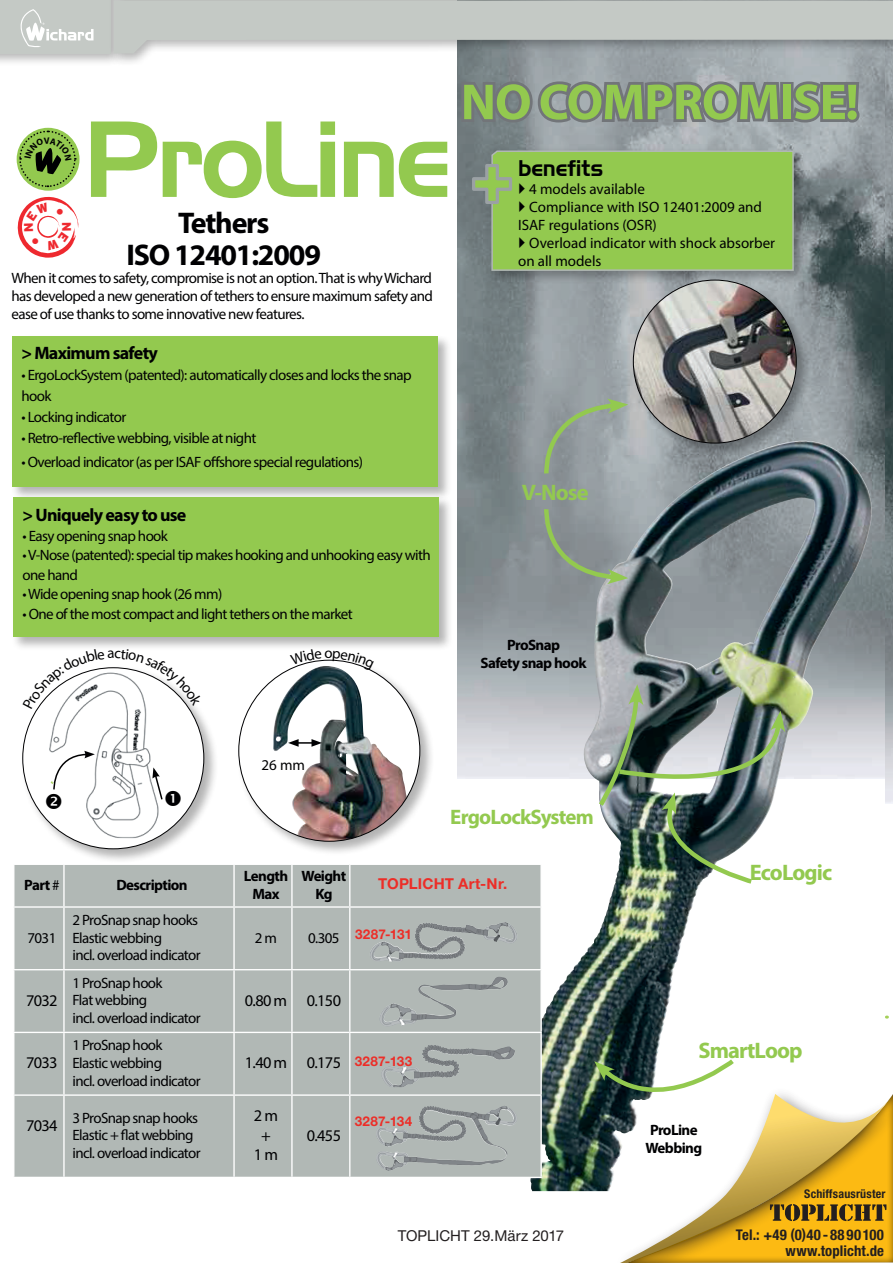
<style>
.page{position:relative;width:893px;height:1263px;background:#fff}
.page>*{position:absolute;margin:0;border:0;box-sizing:border-box;transform-origin:0 0}
.t1{font:108px "Slicker";letter-spacing:-.04em;color:#93c94f}
.t2{font:700 51px "Myriad Pro";letter-spacing:-.02em;color:#93c94f}
.t3{font:700 30px "Myriad Pro";letter-spacing:-.04em;color:#000002}
.t4{font:700 22.5px "Myriad Pro";letter-spacing:-.04em;color:#93c94f}
.t5{font:22.5px "Slicker";color:#000002}
.t6{font:700 21px "Myriad Pro";letter-spacing:-.04em;color:#93c94f}
.t7{font:700 18px "Myriad Pro";letter-spacing:-.04em;color:#000002}
.t8{font:16.35px/19.6px "Myriad Pro";letter-spacing:-.04em;color:#000002;text-align:center}
.t9{font:15px/17.7px "Myriad Pro";letter-spacing:-.04em;color:#000002}
.t10{font:15px "Myriad Pro";color:#000002}
.t11{font:700 15px/18px "Myriad Pro";letter-spacing:-.04em;color:#000002;text-align:center}
.t12{font:15px "Helvetica Neue LTW1 G";color:#231f20}
.t13{font:700 15px "Helvetica Neue LTW1 G";letter-spacing:.01em;color:#ec2e28}
.t14{font:700 condensed 14.7px/15.8px "Helvetica Neue LTW1 G";letter-spacing:.01em;color:#231f20;text-align:right}
.t15{font:700 13.5px "Helvetica Neue LTW1 G";letter-spacing:.02em;color:#ec2e28}
.t16{font:700 condensed 12px "Helvetica Neue LTW1 G";letter-spacing:.015em;color:#231f20}
.s1{font-weight:400}
</style>
<div class="page">
<img style="left:458px;top:272px;width:427px;height:507px">
<img style="left:519px;top:442px;width:270px;height:632px">
<div style="left:10px;top:334px;width:442px;height:167px;background:#000002;opacity:.3"></div>
<div style="left:12px;top:336px;width:426px;height:151px;background:#93c94f"></div>
<div style="left:11px;top:495px;width:442px;height:156px;background:#000002;opacity:.3"></div>
<div style="left:13px;top:497px;width:426px;height:140px;background:#93c94f"></div>
<div style="left:487px;top:146px;width:320px;height:138px;background:#000002;opacity:.3"></div>
<div style="left:14px;top:865px;width:526px;height:312px;background:#b1b8b5"></div>
<hr style="left:63px;top:865px;width:2px;height:41px;background:#fff">
<hr style="left:233px;top:865px;width:2px;height:41px;background:#fff">
<hr style="left:291px;top:865px;width:2px;height:41px;background:#fff">
<hr style="left:350px;top:863px;width:192px;height:2px;background:#fff">
<hr style="left:349px;top:865px;width:1px;height:41px;background:#fff">
<hr style="left:540px;top:865px;width:2px;height:41px;background:#fff">
<hr style="left:13px;top:906px;width:51px;height:2px;background:#fff">
<hr style="left:64px;top:906px;width:170px;height:2px;background:#fff">
<hr style="left:63px;top:908px;width:2px;height:61px;background:#fff">
<hr style="left:234px;top:906px;width:58px;height:2px;background:#fff">
<hr style="left:233px;top:908px;width:2px;height:61px;background:#fff">
<hr style="left:292px;top:906px;width:58px;height:2px;background:#fff">
<hr style="left:291px;top:908px;width:2px;height:61px;background:#fff">
<hr style="left:350px;top:906px;width:192px;height:2px;background:#fff">
<hr style="left:349px;top:908px;width:1px;height:61px;background:#fff">
<hr style="left:540px;top:908px;width:2px;height:61px;background:#fff">
<hr style="left:13px;top:969px;width:51px;height:1px;background:#fff">
<hr style="left:64px;top:969px;width:170px;height:1px;background:#fff">
<hr style="left:63px;top:970px;width:2px;height:62px;background:#fff">
<hr style="left:234px;top:969px;width:58px;height:1px;background:#fff">
<hr style="left:233px;top:970px;width:2px;height:62px;background:#fff">
<hr style="left:292px;top:969px;width:58px;height:1px;background:#fff">
<hr style="left:291px;top:970px;width:2px;height:62px;background:#fff">
<hr style="left:350px;top:969px;width:192px;height:1px;background:#fff">
<hr style="left:349px;top:970px;width:1px;height:62px;background:#fff">
<hr style="left:540px;top:970px;width:2px;height:62px;background:#fff">
<hr style="left:13px;top:1032px;width:51px;height:1px;background:#fff">
<hr style="left:64px;top:1032px;width:170px;height:1px;background:#fff">
<hr style="left:63px;top:1033px;width:2px;height:61px;background:#fff">
<hr style="left:234px;top:1032px;width:58px;height:1px;background:#fff">
<hr style="left:233px;top:1033px;width:2px;height:61px;background:#fff">
<hr style="left:292px;top:1032px;width:58px;height:1px;background:#fff">
<hr style="left:291px;top:1033px;width:2px;height:61px;background:#fff">
<hr style="left:350px;top:1032px;width:192px;height:1px;background:#fff">
<hr style="left:349px;top:1033px;width:1px;height:61px;background:#fff">
<hr style="left:540px;top:1033px;width:2px;height:61px;background:#fff">
<hr style="left:13px;top:1094px;width:51px;height:2px;background:#fff">
<hr style="left:64px;top:1094px;width:170px;height:2px;background:#fff">
<hr style="left:63px;top:1096px;width:2px;height:81px;background:#fff">
<hr style="left:234px;top:1094px;width:58px;height:2px;background:#fff">
<hr style="left:233px;top:1096px;width:2px;height:81px;background:#fff">
<hr style="left:292px;top:1094px;width:58px;height:2px;background:#fff">
<hr style="left:291px;top:1096px;width:2px;height:81px;background:#fff">
<hr style="left:350px;top:1094px;width:192px;height:2px;background:#fff">
<hr style="left:349px;top:1096px;width:1px;height:81px;background:#fff">
<img style="left:415px;top:922px;width:90px;height:30px">
<img style="left:379px;top:977px;width:119px;height:50px">
<img style="left:403px;top:1045px;width:51px;height:28px">
<svg style="left:542px;top:505px;width:86px;height:79px;background:#8d9892"></svg>
<img style="left:596px;top:684px;width:189px;height:202px">
<svg style="left:594px;top:1057px;width:143px;height:62px"></svg>
<img style="left:419px;top:1105px;width:85px;height:29px">
<svg style="left:542px;top:398px;width:86px;height:80px;background:#96a29b"></svg>
<div style="left:21px;top:666px;width:197px;height:197px;background:#000002;opacity:.3"></div>
<div style="left:23px;top:668px;width:181px;height:181px;background:#fff;border-radius:50%"></div>
<img style="left:47px;top:709px;width:120px;height:129px">
<div style="left:237px;top:658px;width:197px;height:198px;background:#000002;opacity:.3"></div>
<div style="left:239px;top:660px;width:181px;height:181px;background:#fff;border-radius:50%"></div>
<img style="left:273px;top:669px;width:134px;height:172px">
<svg style="left:288px;top:739px;width:34px;height:8px"></svg>
<img style="left:885px;top:272px;width:8px;height:532px">
<div style="left:631px;top:278px;width:180px;height:180px;background:#000002;opacity:.3"></div>
<img style="left:633px;top:280px;width:163px;height:163px;border-radius:81px">
<div style="left:0;top:0;width:110px;height:53px;background:#c4c9c5"></div>
<div style="left:613px;top:1086px;width:280px;height:177px;background:#231f20;opacity:.7"></div>
<svg style="left:620px;top:1094px;width:273px;height:169px"></svg>
<svg style="left:770px;top:1204px;width:116px;height:17px;background:#876619"></svg>
<svg style="left:47px;top:751px;width:48px;height:58px"></svg>
<svg style="left:152px;top:767px;width:15px;height:39px"></svg>
<svg style="left:10px;top:0;width:883px;height:272px"></svg>
<svg style="left:23px;top:649px;width:180px;height:60px"></svg>
<svg style="left:290px;top:649px;width:84px;height:22px"></svg>
<p class="t1" style="left:83px;top:98px;width:369px">ProLine</p>
<p class="t3" style="left:178px;top:203px;width:93px">Tethers</p>
<p class="t9" style="left:12px;top:269px;width:423px;text-align:justify">When it comes to safety, compromise is not an option. That is why Wichard has developed a new generation of tethers to ensure maximum safety and ease of use thanks to some innovative new features.</p>
<p class="t7" style="left:21px;top:341px;width:138px">&gt; Maximum safety</p>
<p class="t9" style="left:21px;top:365px;width:392px;line-height:21px">• ErgoLockSystem (patented): automatically closes and locks the snap hook</p>
<p class="t9" style="left:21px;top:408px;width:106px">• Locking indicator</p>
<p class="t9" style="left:21px;top:429px;width:236px">• Retro-reflective webbing, visible at night</p>
<p class="t9" style="left:21px;top:453px;width:343px">• Overload indicator (as per ISAF offshore special regulations)</p>
<p class="t7" style="left:23px;top:503px;width:165px">&gt; Uniquely easy to use</p>
<p class="t9" style="left:23px;top:526px;width:147px">• Easy opening snap hook</p>
<p class="t9" style="left:23px;top:545px;width:410px;line-height:19.5px">• V-Nose (patented): special tip makes hooking and unhooking easy with one hand</p>
<p class="t9" style="left:23px;top:585px;width:201px">• Wide opening snap hook (26 mm)</p>
<p class="t9" style="left:23px;top:604px;width:332px">• One of the most compact and light tethers on the market</p>
<p class="t3" style="left:127px;top:236px;width:196px">ISO 12401:2009</p>
<p class="t2" style="left:461px;top:69px;width:400px">NO COMPROMISE!</p>
<p class="t5" style="left:518px;top:155px;width:87px">benefits</p>
<p class="t10" style="left:529px;top:180px;width:117px">4 models available</p>
<p class="t10" style="left:529px;top:198px;width:234px">Compliance with ISO 12401:2009 and</p>
<p class="t10" style="left:518px;top:216px;width:140px">ISAF regulations (OSR)</p>
<p class="t10" style="left:529px;top:234px;width:247px">Overload indicator with shock absorber</p>
<p class="t10" style="left:518px;top:252px;width:85px">on all models</p>
<p class="t4" style="left:522px;top:478px;width:68px">V-Nose</p>
<p class="t11" style="left:481px;top:635px;width:107px">ProSnap<br>Safety snap hook</p>
<p class="t9" style="left:261px;top:755px;width:45px">26 mm</p>
<p class="t6" style="left:450px;top:803px;width:145px">ErgoLockSystem</p>
<p class="t11" style="left:24px;top:875px;width:37px">Part <span class="s1">#</span></p>
<p class="t11" style="left:116px;top:875px;width:73px">Description</p>
<p class="t11" style="left:244px;top:866px;width:46px">Length<br>Max</p>
<p class="t11" style="left:302px;top:866px;width:46px">Weight<br>Kg</p>
<p class="t9" style="left:27px;top:928px;width:30px">7031</p>
<p class="t9" style="left:72px;top:911px;width:130px">2 ProSnap snap hooks<br>Elastic webbing<br>incl. overload indicator</p>
<p class="t9" style="left:255px;top:928px;width:24px">2 m</p>
<p class="t9" style="left:308px;top:928px;width:33px">0.305</p>
<p class="t8" style="left:26px;top:990px;width:33px">7032</p>
<p class="t8" style="left:26px;top:1053px;width:33px">7033</p>
<p class="t9" style="left:72px;top:973px;width:130px">1 ProSnap hook<br>Flat webbing<br>incl. overload indicator</p>
<p class="t9" style="left:72px;top:1036px;width:130px">1 ProSnap hook<br>Elastic webbing<br>incl. overload indicator</p>
<p class="t8" style="left:245px;top:990px;width:98px">0.80 m 0.150</p>
<p class="t8" style="left:245px;top:1053px;width:98px">1.40 m 0.175</p>
<p class="t13" style="left:378px;top:874px;width:131px">TOPLICHT Art-Nr.</p>
<p class="t15" style="left:355px;top:926px;width:58px">3287-131</p>
<p class="t15" style="left:355px;top:1052px;width:59px">3287-133</p>
<p class="t8" style="left:26px;top:1115px;width:33px">7034</p>
<p class="t9" style="left:72px;top:1108px;width:130px">3 ProSnap snap hooks<br>Elastic + flat webbing incl. overload indicator</p>
<p class="t8" style="left:254px;top:1105px;width:26px">2 m +<br>1 m</p>
<p class="t8" style="left:307px;top:1125px;width:36px">0.455</p>
<p class="t15" style="left:355px;top:1113px;width:59px">3287-134</p>
<p class="t12" style="left:398px;top:1226px;width:168px">TOPLICHT 29.März 2017</p>
<p class="t4" style="left:750px;top:858px;width:84px">EcoLogic</p>
<p class="t4" style="left:698px;top:1035px;width:106px">SmartLoop</p>
<p class="t11" style="left:646px;top:1120px;width:58px;text-align:left">ProLine<br>Webbing</p>
<p class="t16" style="left:804px;top:1187px;width:83px">Schiffsausrüster</p>
<p class="t14" style="left:736px;top:1227px;width:150px">Tel.: +49 (0)40-8890100 www.toplicht.de</p>
</div>
